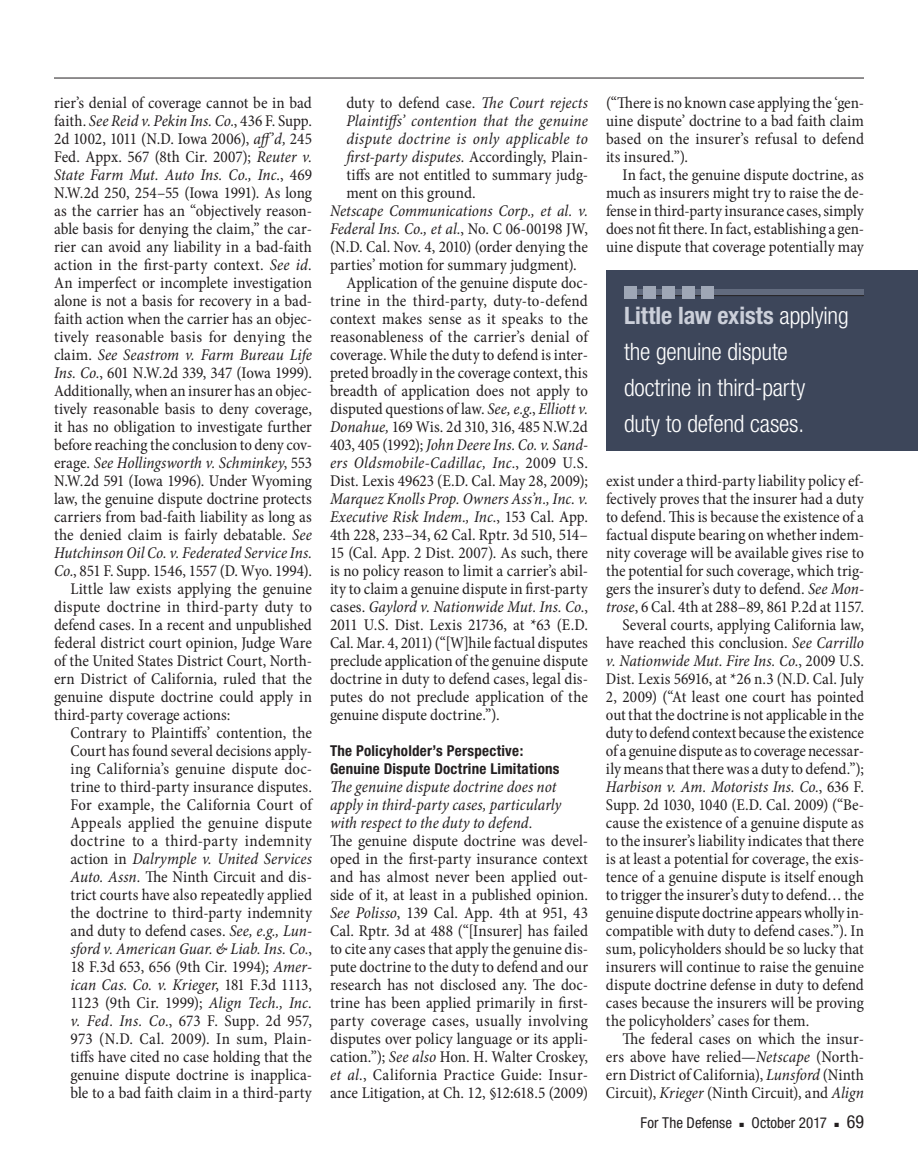
<style>
.page{position:relative;width:918px;height:1175px;background:#fff}
.page>*{position:absolute;margin:0;border:0;box-sizing:border-box;transform-origin:0 0}
.pullout_RH_block{font:300 condensed 24px/36px "Helvetica Neue";letter-spacing:-.01em;color:#fff}
.t1{font:condensed 18px "Helvetica Neue";color:#231f20}
.body_para_ind{font:condensed 16.5px/18px "Minion Pro";color:#231f20;text-align:justify}
.body_para_ind_tighte{font:condensed 16.5px/18px "Minion Pro";color:#231f20;text-align:justify}
.body_no_ind{font:condensed 16.5px/18px "Minion Pro";letter-spacing:.005em;color:#231f20;text-align:justify}
.body_blockquote_1{font:condensed 16.5px/18px "Minion Pro";letter-spacing:.005em;color:#231f20;text-align:justify}
.body_blockquote_1-2{font:italic condensed 16.5px/18px "Minion Pro";letter-spacing:.015em;color:#231f20;text-align:justify}
.subhead_4_no_b4{font:italic condensed 16.5px/18px "Minion Pro";color:#231f20}
.subhead_2{font:700 condensed 15px/18px "Helvetica Neue";letter-spacing:.015em;color:#231f20}
.t2{font:condensed 15px "Helvetica Neue";color:#231f20}
.s1{font-style:italic}
.s2{font-style:normal}
.s3{font-weight:700;color:#cbcfd9}
</style>
<div class="page">
<hr style="left:54px;top:78px;width:810px;height:1px;background:#231f20">
<div style="left:606px;top:270px;width:312px;height:180px;background:#3d465a"></div>
<div style="left:624px;top:290px;width:240px;height:6px;background:#626b7e"></div>
<hr style="left:624px;top:295px;width:240px;height:1px;background:#231f20">
<div style="left:624px;top:286px;width:12px;height:13px;background:#9fa7b6"></div>
<div style="left:643px;top:286px;width:13px;height:13px;background:#9fa7b6"></div>
<div style="left:663px;top:286px;width:12px;height:13px;background:#9fa7b6"></div>
<div style="left:682px;top:286px;width:13px;height:13px;background:#9fa7b6"></div>
<div style="left:702px;top:286px;width:12px;height:13px;background:#9fa7b6"></div>
<p class="body_para_ind" style="left:54px;top:94px;width:260px">rier’s denial of coverage cannot be in bad faith. <span class="s1">See Reid v. Pekin Ins. Co.</span>, 436 F. Supp.<br>2d 1002, 1011 (N.D. Iowa 2006), <span class="s1">aff’d,</span> 245<br>Fed. Appx. 567 (8th Cir. 2007); <span class="s1">Reuter v.<br>State Farm Mut. Auto Ins. Co., Inc.</span>, 469<br>N.W.2d 250, 254–55 (Iowa 1991). As long as the carrier has an “objectively reason&shy;able basis for denying the claim,” the car&shy;rier can avoid any liability in a bad-faith action in the first-party context. <span class="s1">See id.<br></span>An imperfect or incomplete investigation alone is not a basis for recovery in a bad&shy;faith action when the carrier has an objec&shy;tively reasonable basis for denying the claim. <span class="s1">See Seastrom v. Farm Bureau Life Ins. Co.</span>, 601 N.W.2d 339, 347 (Iowa 1999).<br>Additionally, when an insurer has an objec&shy;tively reasonable basis to deny coverage, it has no obligation to investigate further before reaching the conclusion to deny cov&shy;erage. <span class="s1">See Hollingsworth v. Schminkey</span>, 553<br>N.W.2d 591 (Iowa 1996). Under Wyoming law, the genuine dispute doctrine protects carriers from bad-faith liability as long as the denied claim is fairly debatable. <span class="s1">See Hutchinson Oil Co. v. Federated Service Ins.<br>Co.</span>, 851 F. Supp. 1546, 1557 (D. Wyo. 1994).</p>
<p class="body_para_ind" style="left:54px;top:580px;width:260px;text-indent:16px">Little law exists applying the genuine dispute doctrine in third-party duty to defend cases. In a recent and unpublished federal district court opinion, Judge Ware of the United States District Court, North&shy;ern District of California, ruled that the genuine dispute doctrine could apply in third-party coverage actions:</p>
<p class="body_blockquote_1" style="left:70px;top:724px;width:243px">Contrary to Plaintiffs’ contention, the Court has found several decisions apply&shy;ing California’s genuine dispute doc&shy;trine to third-party insurance disputes.<br>For example, the California Court of Appeals applied the genuine dispute doctrine to a third-party indemnity action in <span class="s1">Dalrymple v. United Services Auto. Assn.</span> The Ninth Circuit and dis&shy;trict courts have also repeatedly applied the doctrine to third-party indemnity and duty to defend cases. <span class="s1">See, e.g., Lun&shy;sford v. American Guar. &amp; Liab. Ins. Co.</span>, 18 F.3d 653, 656 (9th Cir. 1994); <span class="s1">Amer&shy;ican Cas. Co. v. Krieger</span>, 181 F.3d 1113, 1123 (9th Cir. 1999); <span class="s1">Align Tech., Inc. v. Fed. Ins. Co.</span>, 673 F. Supp. 2d 957, 973 (N.D. Cal. 2009). In sum, Plain&shy;tiffs have cited no case holding that the genuine dispute doctrine is inapplica&shy;ble to a bad faith claim in a third-party</p>
<p class="body_blockquote_1-2" style="left:346px;top:94px;width:243px"><span class="s2">duty to defend case.</span> The Court rejects Plaintiffs’ contention that the genuine dispute doctrine is only applicable to first-party disputes. <span class="s2">Accordingly, Plain&shy;tiffs are not entitled to summary judg&shy;ment on this ground.</span></p>
<p class="body_no_ind" style="left:330px;top:202px;width:260px"><span class="s1">Netscape Communications Corp., et al. v.<br>Federal Ins. Co., et al.</span>, No. C 06-00198 JW, (N.D. Cal. Nov. 4, 2010) (order denying the parties’ motion for summary judgment).</p>
<p class="body_para_ind" style="left:330px;top:274px;width:260px;text-indent:16px">Application of the genuine dispute doc&shy;trine in the third-party, duty-to-defend context makes sense as it speaks to the reasonableness of the carrier’s denial of coverage. While the duty to defend is inter&shy;preted broadly in the coverage context, this breadth of application does not apply to disputed questions of law. <span class="s1">See, e.g.</span>, <span class="s1">Elliott v.<br>Donahue,</span> 169 Wis. 2d 310, 316, 485 N.W.2d 403, 405 (1992); <span class="s1">John Deere Ins. Co. v. Sand&shy;ers Oldsmobile-Cadillac, Inc.</span>, 2009 U.S.<br>Dist. Lexis 49623 (E.D. Cal. May 28, 2009); <span class="s1">Marquez Knolls Prop. Owners Ass’n., Inc. v.<br>Executive Risk Indem., Inc.</span>, 153 Cal. App.<br>4th 228, 233–34, 62 Cal. Rptr. 3d 510, 514– 15 (Cal. App. 2 Dist. 2007). As such, there is no policy reason to limit a carrier’s abil&shy;ity to claim a genuine dispute in first-party cases. <span class="s1">Gaylord v. Nationwide Mut. Ins. Co.</span>, 2011 U.S. Dist. Lexis 21736, at *63 (E.D.<br>Cal. Mar. 4, 2011) (“[W]hile factual disputes preclude application of the genuine dispute doctrine in duty to defend cases, legal dis&shy;putes do not preclude application of the genuine dispute doctrine.”).</p>
<p class="subhead_2" style="left:330px;top:741px;width:231px">The Policyholder’s Perspective:<br>Genuine Dispute Doctrine Limitations</p>
<p class="subhead_4_no_b4" style="left:330px;top:778px;width:233px">The genuine dispute doctrine does not apply in third-party cases, particularly with respect to the duty to defend.</p>
<p class="body_no_ind" style="left:330px;top:832px;width:260px">The genuine dispute doctrine was devel&shy;oped in the first-party insurance context and has almost never been applied out&shy;side of it, at least in a published opinion.<br><span class="s1">See Polisso</span>, 139 Cal. App. 4th at 951, 43<br>Cal. Rptr. 3d at 488 (“[Insurer] has failed to cite any cases that apply the genuine dis&shy;pute doctrine to the duty to defend and our research has not disclosed any. The doc&shy;trine has been applied primarily in first&shy;party coverage cases, usually involving disputes over policy language or its appli&shy;cation.”); <span class="s1">See also</span> Hon. H. Walter Croskey, <span class="s1">et al.</span>, California Practice Guide: Insur&shy;ance Litigation, at Ch. 12, §12:618.5 (2009)</p>
<p class="body_no_ind" style="left:606px;top:94px;width:260px">(“There is no known case applying the ‘gen&shy;uine dispute’ doctrine to a bad faith claim based on the insurer’s refusal to defend its insured.”).</p>
<p class="body_para_ind_tighte" style="left:606px;top:166px;width:260px;text-indent:16px">In fact, the genuine dispute doctrine, as much as insurers might try to raise the de&shy;fense in third-party insurance cases, simply does not fit there. In fact, establishing a gen&shy;uine dispute that coverage potentially may</p>
<p class="pullout_RH_block" style="left:624px;top:297px;width:226px"><span class="s3">Little law exists</span> applying the genuine dispute doctrine in third-party<br>duty to defend cases.</p>
<p class="body_para_ind_tighte" style="left:606px;top:472px;width:260px">exist under a third-party liability policy ef&shy;fectively proves that the insurer had a duty to defend. This is because the existence of a factual dispute bearing on whether indem&shy;nity coverage will be available gives rise to the potential for such coverage, which trig&shy;gers the insurer’s duty to defend. <span class="s1">See Mon&shy;trose</span>, 6 Cal. 4th at 288–89, 861 P.2d at 1157.</p>
<p class="body_para_ind_tighte" style="left:606px;top:616px;width:260px;text-indent:17px">Several courts, applying California law, have reached this conclusion. <span class="s1">See Carrillo v. Nationwide Mut. Fire Ins. Co.</span>, 2009 U.S.<br>Dist. Lexis 56916, at *26 n.3 (N.D. Cal. July 2, 2009) (“At least one court has pointed out that the doctrine is not applicable in the duty to defend context because the existence of a genuine dispute as to coverage necessar&shy;ily means that there was a duty to defend.”); <span class="s1">Harbison v. Am. Motorists Ins. Co.</span>, 636 F.<br>Supp. 2d 1030, 1040 (E.D. Cal. 2009) (“Be&shy;cause the existence of a genuine dispute as to the insurer’s liability indicates that there is at least a potential for coverage, the exis&shy;tence of a genuine dispute is itself enough to trigger the insurer’s duty to defend… the genuine dispute doctrine appears wholly in&shy;compatible with duty to defend cases.”). In sum, policyholders should be so lucky that insurers will continue to raise the genuine dispute doctrine defense in duty to defend cases because the insurers will be proving the policyholders’ cases for them.</p>
<p class="body_para_ind" style="left:606px;top:1030px;width:260px;text-indent:16px">The federal cases on which the insur&shy;ers above have relied—<span class="s1">Netscape</span> (North&shy;ern District of California), <span class="s1">Lunsford</span> (Ninth Circuit), <span class="s1">Krieger</span> (Ninth Circuit), and <span class="s1">Align</span></p>
<p class="t2" style="left:641px;top:1114px;width:93px">For The Defense</p>
<p class="t2" style="left:740px;top:1114px;width:89px">■ October 2017</p>
<p class="t1" style="left:835px;top:1111px;width:31px">■ 69</p>
</div>
